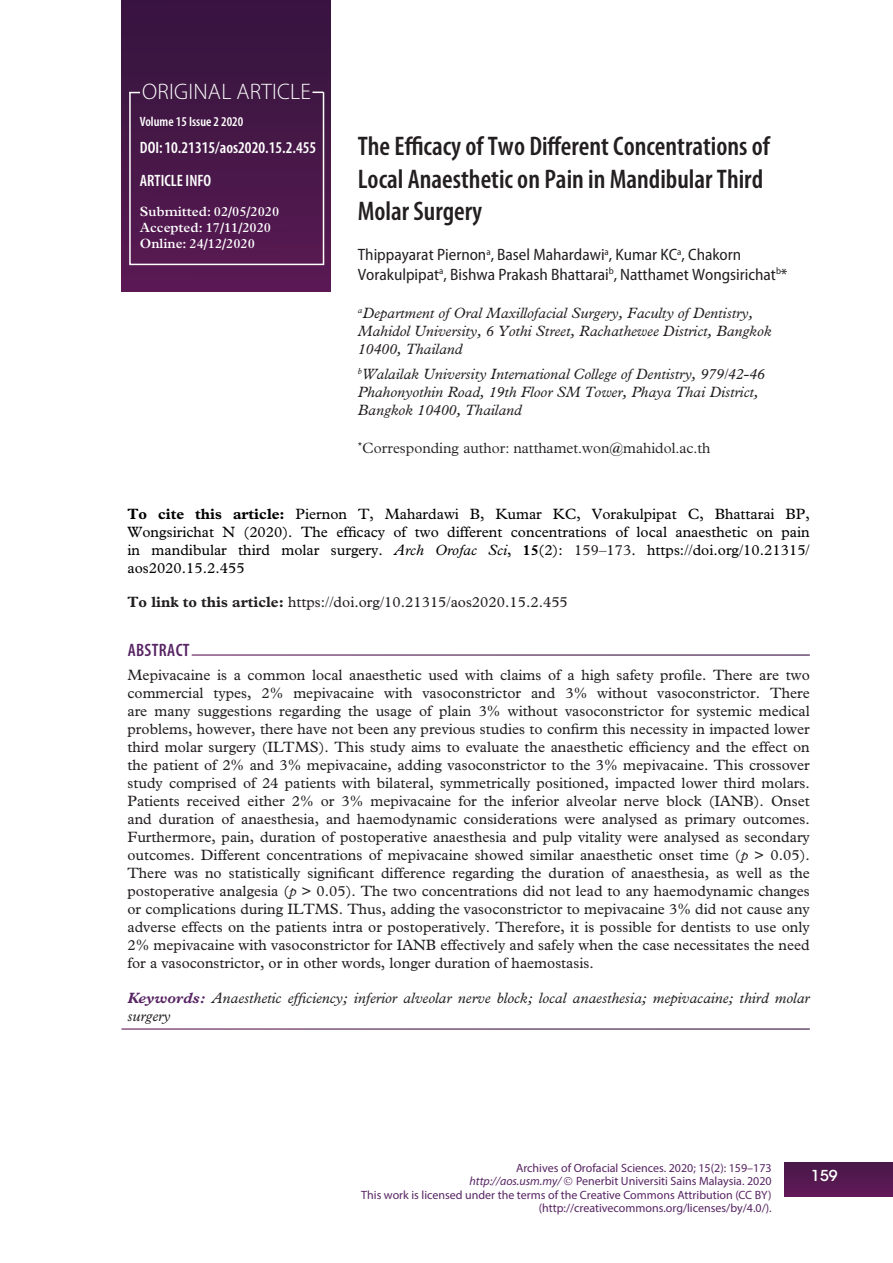
<style>
.page{position:relative;width:893px;height:1263px;background:#fff}
.page>*{position:absolute;margin:0;border:0;box-sizing:border-box;transform-origin:0 0}
.t1{font:600 condensed 27px/32.4px "Myriad Pro";color:#231f20}
.t2{font:300 22.5px "Myriad Pro";letter-spacing:.01em;color:#fff}
.t3{font:600 condensed 18px "Myriad Pro";letter-spacing:.02em;color:#572563}
.t4{font:semi-condensed 16.5px/19.8px "Myriad Pro";color:#231f20}
.t5{font:600 condensed 16.5px/33.3px "Myriad Pro";color:#fff}
.t6{font:15px/18px "Plantin Std";color:#231f20;text-align:justify}
.t7{font:italic 15px/18px "Plantin Std";color:#231f20}
.t8{font:15px/18px "Plantin Std";color:#000;text-align:justify}
.t9{font:300 15px "Plantin Std";color:#231f20}
.t10{font:500 15px "ITC Avant Garde Std";color:#fff}
.t11{font:600 13.5px/16.2px "Plantin Std";color:#fff}
.t12{font:600 condensed 13.5px "Myriad Pro";color:#fff}
.t13{font:12px/13.5px "Myriad Pro";color:#572563;text-align:right}
.s1{font-weight:700}
.s2{font-style:italic}
.s3{color:#231f20}
.s4{font-weight:700;color:#572563}
</style>
<div class="page">
<div style="left:122px;top:0;width:209px;height:292px;background:linear-gradient(to bottom,#35143d,#5a1b54)"></div>
<div style="left:784px;top:1163px;width:109px;height:33px;background:#561950"></div>
<div style="left:129px;top:91px;width:195px;height:174px;border:2px solid #fff"></div>
<h2 class="t2" style="left:142px;top:78px;width:170px">ORIGINAL ARTICLE</h2>
<p class="t12" style="left:140px;top:113px;width:105px">Volume 15 Issue 2 2020</p>
<p class="t5" style="left:140px;top:130px;width:178px">DOI: 10.21315/aos2020.15.2.455<br>ARTICLE INFO</p>
<p class="t11" style="left:140px;top:203px;width:141px">Submitted: 02/05/2020<br>Accepted: 17/11/2020<br>Online: 24/12/2020</p>
<h1 class="t1" style="left:358px;top:130px;width:413px">The Efficacy of Two Different Concentrations of<br>Local Anaesthetic on Pain in Mandibular Third<br>Molar Surgery</h1>
<p class="t4" style="left:358px;top:244px;width:431px">Thippayarat Piernon<sup>a</sup>, Basel Mahardawi<sup>a</sup>, Kumar KC<sup>a</sup>, Chakorn<br>Vorakulpipat<sup>a</sup>, Bishwa Prakash Bhattarai<sup>b</sup>, Natthamet Wongsirichat<sup>b</sup>*</p>
<p class="t7" style="left:358px;top:304px;width:415px"><sup>a</sup>Department of Oral Maxillofacial Surgery, Faculty of Dentistry,<br>Mahidol University, 6 Yothi Street, Rachathewee District, Bangkok<br>10400, Thailand</p>
<p class="t7" style="left:358px;top:365px;width:408px"><sup>b</sup>Walailak University International College of Dentistry, 979/42-46<br>Phahonyothin Road, 19th Floor SM Tower, Phaya Thai District,<br>Bangkok 10400, Thailand</p>
<p class="t9" style="left:358px;top:440px;width:354px"><sup>*</sup>Corresponding author: natthamet.won@mahidol.ac.th</p>
<p class="t8" style="left:127px;top:505px;width:684px"><span class="s1">To cite this article:</span> Piernon T, Mahardawi B, Kumar KC, Vorakulpipat C, Bhattarai BP, Wongsirichat N (2020). The efficacy of two different concentrations of local anaesthetic on pain in mandibular third molar surgery. <span class="s2">Arch Orofac Sci</span>, <span class="s1">15</span>(2): <span class="s3">159–173</span>. https://doi.org/10.21315/ aos2020.15.2.455</p>
<p class="t6" style="left:127px;top:593px;width:442px"><span class="s1">To link to this article:</span> https://doi.org/10.21315/aos2020.15.2.455</p>
<p class="t3" style="left:128px;top:638px;width:64px">ABSTRACT</p>
<p class="t6" style="left:128px;top:666px;width:684px">Mepivacaine is a common local anaesthetic used with claims of a high safety profile. There are two commercial types, 2% mepivacaine with vasoconstrictor and 3% without vasoconstrictor. There are many suggestions regarding the usage of plain 3% without vasoconstrictor for systemic medical problems, however, there have not been any previous studies to confirm this necessity in impacted lower third molar surgery (ILTMS). This study aims to evaluate the anaesthetic efficiency and the effect on the patient of 2% and 3% mepivacaine, adding vasoconstrictor to the 3% mepivacaine. This crossover study comprised of 24 patients with bilateral, symmetrically positioned, impacted lower third molars.<br>Patients received either 2% or 3% mepivacaine for the inferior alveolar nerve block (IANB). Onset and duration of anaesthesia, and haemodynamic considerations were analysed as primary outcomes.<br>Furthermore, pain, duration of postoperative anaesthesia and pulp vitality were analysed as secondary outcomes. Different concentrations of mepivacaine showed similar anaesthetic onset time (<span class="s2">p</span> &gt; 0.05).<br>There was no statistically significant difference regarding the duration of anaesthesia, as well as the postoperative analgesia (<span class="s2">p</span> &gt; 0.05). The two concentrations did not lead to any haemodynamic changes or complications during ILTMS. Thus, adding the vasoconstrictor to mepivacaine 3% did not cause any adverse effects on the patients intra or postoperatively. Therefore, it is possible for dentists to use only 2% mepivacaine with vasoconstrictor for IANB effectively and safely when the case necessitates the need for a vasoconstrictor, or in other words, longer duration of haemostasis.</p>
<p class="t7" style="left:128px;top:988px;width:684px"><span class="s4">Keywords:</span> Anaesthetic efficiency; inferior alveolar nerve block; local anaesthesia; mepivacaine; third molar surgery</p>
<p class="t13" style="left:361px;top:1161px;width:412px">Archives of Orofacial Sciences. 2020; 15(2): 159–173<br><span class="s2">http://aos.usm.my/</span> Penerbit Universiti Sains Malaysia. 2020<br>This work is licensed under the terms of the Creative Commons Attribution (CC BY) (http://creativecommons.org/licenses/by/4.0/).</p>
<p class="t10" style="left:811px;top:1166px;width:28px">159</p>
</div>
